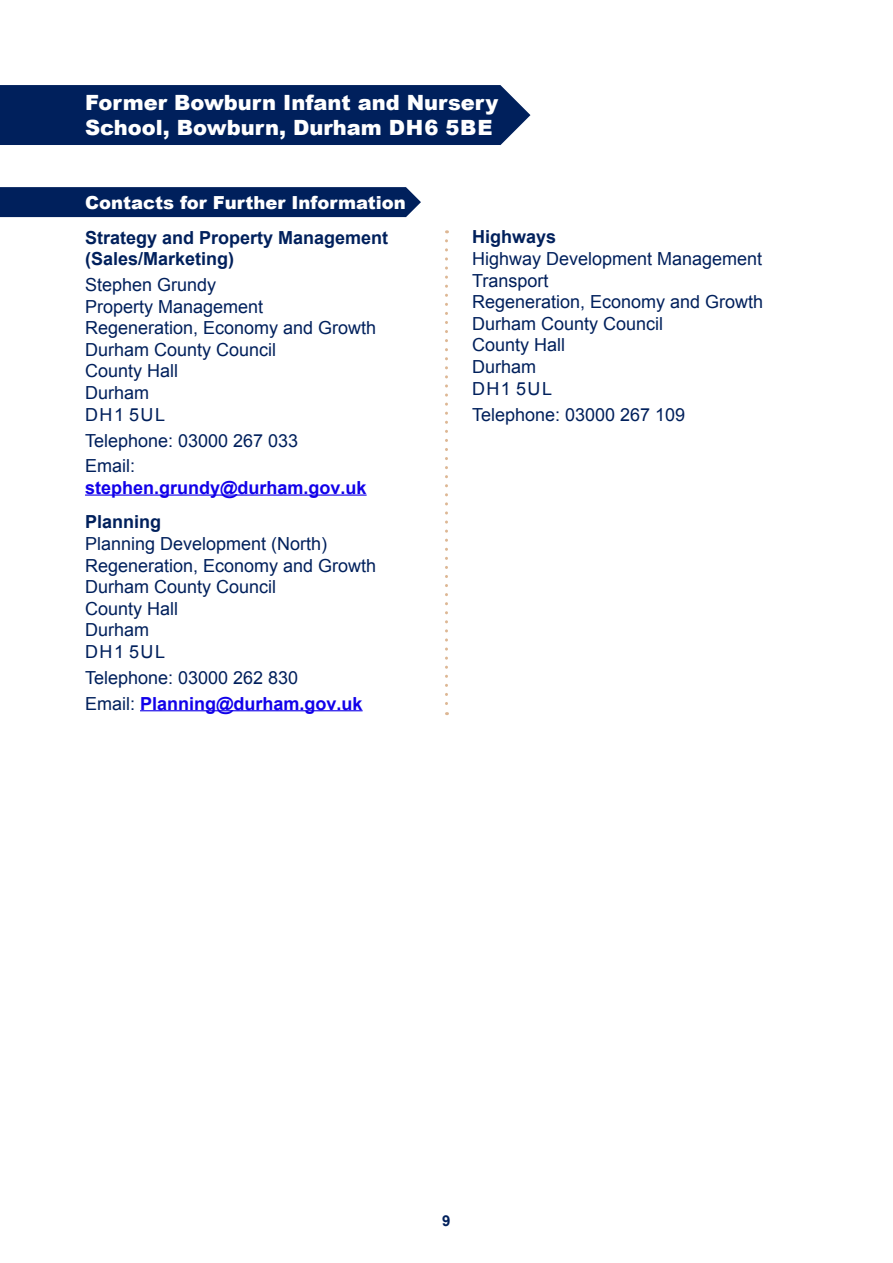
<style>
.page{position:relative;width:893px;height:1263px;background:#fff}
.page>*{position:absolute;margin:0;border:0;box-sizing:border-box;transform-origin:0 0}
.Black_Sub_heading__W{font:900 21px/25.2px "Arial";color:#fff}
.Body_Text_blue{font:18px "Arial";color:#00205c}
.Body_Text_blue-2{font:700 18px/21.6px "Arial";color:#00205c}
.Body_Text_blue-3{font:700 18px/21.6px "Arial";color:#1100e9}
.Body_Text_blue-4{font:900 18px "Arial";color:#fff}
.t1{font:700 15px "Arial";color:#00205c}
.s1{font-weight:400;color:#00205c}
</style>
<div class="page">
<div style="left:0;top:187px;width:421px;height:30px;background:#00205c"></div>
<svg style="left:445px;top:241px;width:3px;height:474px"></svg>
<div style="left:0;top:85px;width:530px;height:60px;background:#00205c"></div>
<hr style="left:85px;top:494px;width:282px;height:2px;background:#1100e9">
<hr style="left:140px;top:710px;width:223px;height:1px;background:#1100e9">
<p class="Black_Sub_heading__W" style="left:85px;top:89px;width:415px">Former Bowburn Infant and Nursery<br>School, Bowburn, Durham DH6 5BE</p>
<p class="Body_Text_blue-4" style="left:85px;top:190px;width:322px">Contacts for Further Information</p>
<p class="Body_Text_blue-2" style="left:85px;top:227px;width:305px">Strategy and Property Management (Sales/Marketing)</p>
<p class="Body_Text_blue" style="left:85px;top:273px;width:133px">Stephen Grundy</p>
<p class="Body_Text_blue" style="left:85px;top:294px;width:180px">Property Management</p>
<p class="Body_Text_blue" style="left:85px;top:316px;width:293px">Regeneration, Economy and Growth</p>
<p class="Body_Text_blue" style="left:85px;top:338px;width:193px">Durham County Council</p>
<p class="Body_Text_blue" style="left:85px;top:359px;width:95px">County Hall</p>
<p class="Body_Text_blue" style="left:85px;top:381px;width:66px">Durham</p>
<p class="Body_Text_blue" style="left:85px;top:402px;width:81px">D H 1 5 U L</p>
<p class="Body_Text_blue" style="left:85px;top:428px;width:215px">Telephone: 03000 267 033</p>
<p class="Body_Text_blue-3" style="left:85px;top:456px;width:283px"><span class="s1">Email: </span>stephen.grundy@durham.gov.uk</p>
<p class="Body_Text_blue-2" style="left:85px;top:512px;width:78px">Planning</p>
<p class="Body_Text_blue" style="left:85px;top:532px;width:244px">Planning Development (North)</p>
<p class="Body_Text_blue" style="left:85px;top:553px;width:293px">Regeneration, Economy and Growth</p>
<p class="Body_Text_blue" style="left:85px;top:575px;width:193px">Durham County Council</p>
<p class="Body_Text_blue" style="left:85px;top:597px;width:95px">County Hall</p>
<p class="Body_Text_blue" style="left:85px;top:618px;width:66px">Durham</p>
<p class="Body_Text_blue" style="left:85px;top:640px;width:81px">D H 1 5 U L</p>
<p class="Body_Text_blue" style="left:85px;top:666px;width:215px">Telephone: 03000 262 830</p>
<p class="Body_Text_blue-3" style="left:85px;top:693px;width:279px"><span class="s1">Email:</span> Planning@durham.gov.uk</p>
<p class="Body_Text_blue-2" style="left:472px;top:227px;width:86px">Highways</p>
<p class="Body_Text_blue" style="left:472px;top:247px;width:292px">Highway Development Management</p>
<p class="Body_Text_blue" style="left:472px;top:269px;width:78px">Transport</p>
<p class="Body_Text_blue" style="left:472px;top:290px;width:293px">Regeneration, Economy and Growth</p>
<p class="Body_Text_blue" style="left:472px;top:312px;width:193px">Durham County Council</p>
<p class="Body_Text_blue" style="left:472px;top:333px;width:95px">County Hall</p>
<p class="Body_Text_blue" style="left:472px;top:355px;width:66px">Durham</p>
<p class="Body_Text_blue" style="left:472px;top:377px;width:81px">D H 1 5 U L</p>
<p class="Body_Text_blue" style="left:472px;top:402px;width:215px">Telephone: 03000 267 109</p>
<p class="t1" style="left:442px;top:1211px;width:10px">9</p>
</div>
